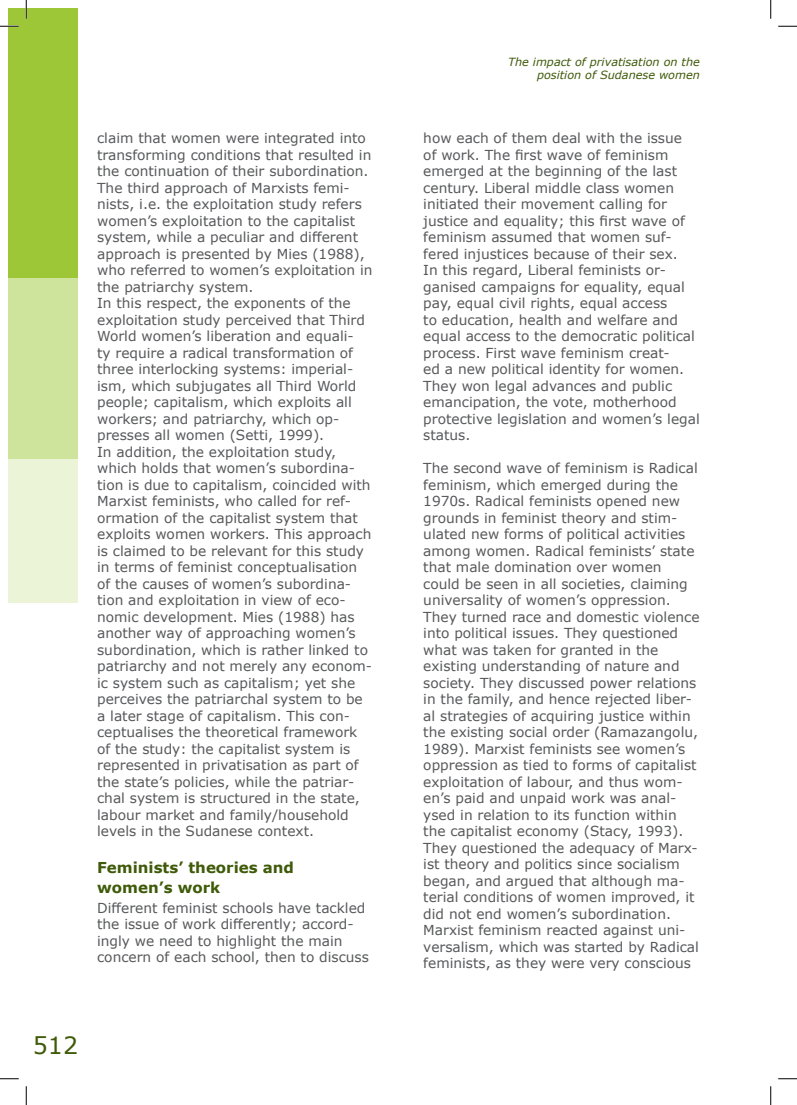
<style>
.page{position:relative;width:797px;height:1105px;background:#fff}
.page>*{position:absolute;margin:0;border:0;box-sizing:border-box;transform-origin:0 0}
.t1{font:23.75px "Verdana";color:#3f5a09}
.t2{font:700 15px/20px "Verdana";color:#3f5a09}
.t3{font:13.75px/16.5px "Verdana";color:#57585a}
.t4{font:italic 11.25px/13.5px "Verdana";color:#3f5a09;text-align:right}
</style>
<div class="page">
<div style="left:9px;top:9px;width:69px;height:269px;background:#9ec738"></div>
<div style="left:9px;top:278px;width:69px;height:181px;background:#cee39b"></div>
<div style="left:9px;top:459px;width:69px;height:144px;background:#ebf4d7"></div>
<svg style="left:0;top:25px;width:19px;height:2px"></svg>
<svg style="left:778px;top:25px;width:19px;height:2px"></svg>
<svg style="left:0;top:1078px;width:19px;height:1px"></svg>
<svg style="left:778px;top:1078px;width:19px;height:1px"></svg>
<svg style="left:25px;top:0;width:2px;height:19px"></svg>
<svg style="left:25px;top:1086px;width:2px;height:19px"></svg>
<svg style="left:770px;top:0;width:1px;height:19px"></svg>
<svg style="left:770px;top:1086px;width:1px;height:19px"></svg>
<p class="t3" style="left:97px;top:130px;width:277px">claim that women were integrated into transforming conditions that resulted in the continuation of their subordination.<br>The third approach of Marxists femi&shy;nists, i.e. the exploitation study refers women’s exploitation to the capitalist system, while a peculiar and different approach is presented by Mies (1988), who referred to women’s exploitation in the patriarchy system.<br>In this respect, the exponents of the exploitation study perceived that Third World women’s liberation and equali-<br>ty require a radical transformation of three interlocking systems: imperial&shy;ism, which subjugates all Third World people; capitalism, which exploits all workers; and patriarchy, which op&shy;presses all women (Setti, 1999).<br>In addition, the exploitation study, which holds that women’s subordina&shy;tion is due to capitalism, coincided with Marxist feminists, who called for ref&shy;ormation of the capitalist system that exploits women workers. This approach is claimed to be relevant for this study in terms of feminist conceptualisation of the causes of women’s subordina&shy;tion and exploitation in view of eco&shy;nomic development. Mies (1988) has another way of approaching women’s subordination, which is rather linked to patriarchy and not merely any econom&shy;ic system such as capitalism; yet she perceives the patriarchal system to be a later stage of capitalism. This con&shy;ceptualises the theoretical framework of the study: the capitalist system is represented in privatisation as part of the state’s policies, while the patriar&shy;chal system is structured in the state, labour market and family/household levels in the Sudanese context.</p>
<p class="t2" style="left:97px;top:857px;width:198px">Feminists’ theories and women’s work</p>
<p class="t3" style="left:97px;top:899px;width:273px">Different feminist schools have tackled the issue of work differently; accord&shy;ingly we need to highlight the main concern of each school, then to discuss</p>
<h1 class="t1" style="left:33px;top:1029px;width:47px">512</h1>
<p class="t4" style="left:508px;top:55px;width:193px">The impact of privatisation on the position of Sudanese women</p>
<p class="t3" style="left:423px;top:130px;width:278px">how each of them deal with the issue<br>of work. The first wave of feminism emerged at the beginning of the last century. Liberal middle class women initiated their movement calling for justice and equality; this first wave of feminism assumed that women suf&shy;fered injustices because of their sex.<br>In this regard, Liberal feminists or&shy;ganised campaigns for equality, equal pay, equal civil rights, equal access<br>to education, health and welfare and equal access to the democratic political process. First wave feminism creat-<br>ed a new political identity for women.<br>They won legal advances and public emancipation, the vote, motherhood protective legislation and women’s legal status.</p>
<p class="t3" style="left:423px;top:460px;width:278px">The second wave of feminism is Radical feminism, which emerged during the 1970s. Radical feminists opened new grounds in feminist theory and stim&shy;ulated new forms of political activities among women. Radical feminists’ state that male domination over women could be seen in all societies, claiming universality of women’s oppression.<br>They turned race and domestic violence into political issues. They questioned what was taken for granted in the existing understanding of nature and society. They discussed power relations in the family, and hence rejected liber&shy;al strategies of acquiring justice within the existing social order (Ramazangolu, 1989). Marxist feminists see women’s oppression as tied to forms of capitalist exploitation of labour, and thus wom&shy;en’s paid and unpaid work was anal&shy;ysed in relation to its function within the capitalist economy (Stacy, 1993).<br>They questioned the adequacy of Marx&shy;ist theory and politics since socialism began, and argued that although ma&shy;terial conditions of women improved, it did not end women’s subordination.<br>Marxist feminism reacted against uni&shy;versalism, which was started by Radical feminists, as they were very conscious</p>
</div>
